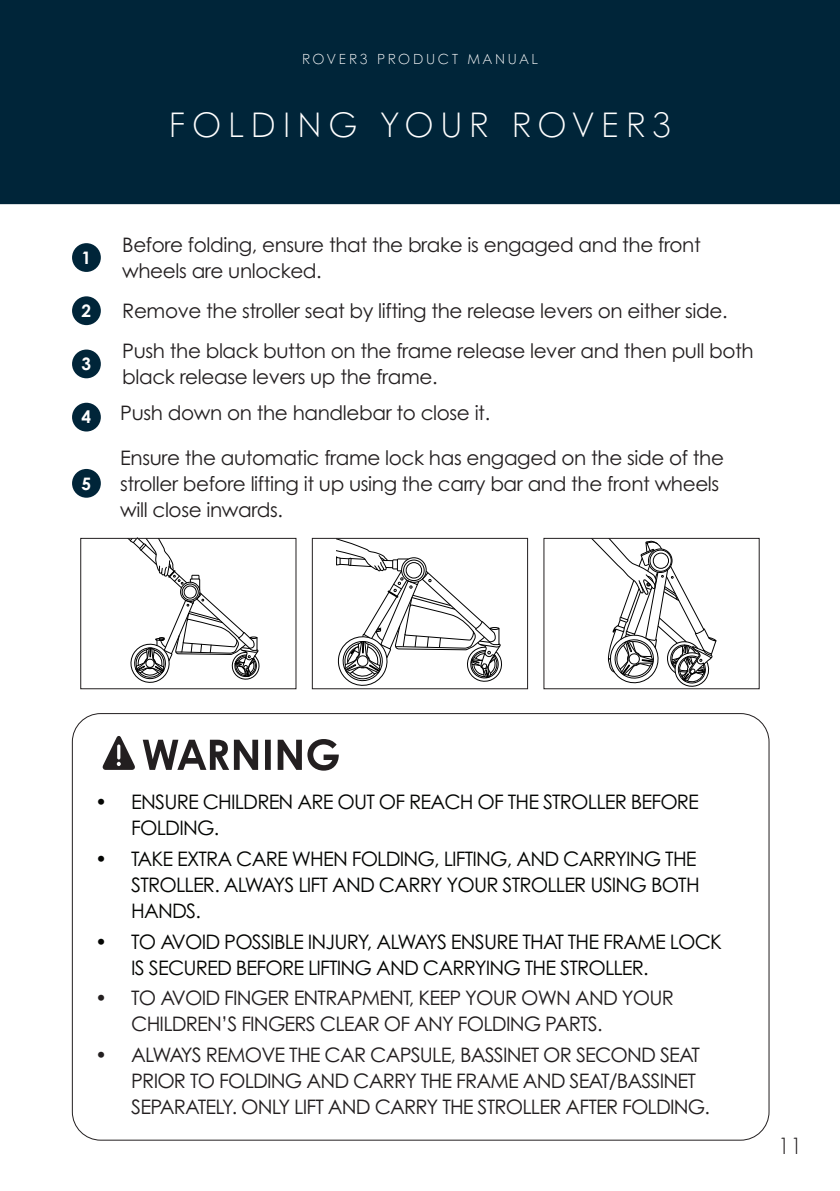
<style>
.page{position:relative;width:840px;height:1191px;background:#fff}
.page>*{position:absolute;margin:0;border:0;box-sizing:border-box;transform-origin:0 0}
.SUB-HEADING{font:300 34px "Century Gothic";letter-spacing:.2em;color:#fff}
.t1{font:300 22.8px "Century Gothic";color:#231f20}
.t2{font:20px/26px "Century Gothic Pro";letter-spacing:-.02em;color:#231f20}
.t3{font:20px/26px "Century Gothic Pro";letter-spacing:-.04em;color:#040503}
.t4{font:20px/26px "Century Gothic Pro";letter-spacing:-.04em;color:#231f20}
.t5{font:700 17.2px "Century Gothic Pro";color:#fff}
.t6{font:300 14px "Century Gothic";letter-spacing:.2em;color:#fff}
</style>
<div class="page">
<div style="left:0;top:0;width:839px;height:204px;background:#002539"></div>
<div style="left:72px;top:243px;width:29px;height:29px;background:#002539;border-radius:50%"></div>
<div style="left:72px;top:296px;width:29px;height:29px;background:#002539;border-radius:50%"></div>
<div style="left:72px;top:349px;width:29px;height:29px;background:#002539;border-radius:50%"></div>
<div style="left:72px;top:403px;width:29px;height:28px;background:#002539;border-radius:50%"></div>
<div style="left:72px;top:469px;width:29px;height:29px;background:#002539;border-radius:50%"></div>
<svg style="left:111px;top:537px;width:149px;height:146px"></svg>
<div style="left:80px;top:538px;width:216px;height:151px;border:1px solid #231f20"></div>
<svg style="left:336px;top:540px;width:166px;height:146px"></svg>
<div style="left:312px;top:538px;width:215px;height:151px;border:1px solid #231f20"></div>
<svg style="left:592px;top:540px;width:124px;height:147px"></svg>
<div style="left:543px;top:538px;width:216px;height:151px;border:1px solid #231f20"></div>
<svg style="left:143px;top:739px;width:195px;height:31px"></svg>
<svg style="left:102px;top:736px;width:33px;height:34px"></svg>
<p class="t6" style="left:302px;top:50px;width:237px">ROVER3 PRODUCT MANUAL</p>
<p class="t6" style="left:339px;top:50px;width:162px">P ODUCT MANU L</p>
<p class="SUB-HEADING" style="left:169px;top:103px;width:503px">FOLDING YOUR ROVER3</p>
<p class="t5" style="left:82px;top:247px;width:11px">1</p>
<p class="t2" style="left:122px;top:231px;width:579px">Before folding, ensure that the brake is engaged and the front wheels are unlocked.</p>
<p class="t5" style="left:82px;top:300px;width:11px">2</p>
<p class="t2" style="left:122px;top:297px;width:606px">Remove the stroller seat by lifting the release levers on either side.</p>
<p class="t5" style="left:82px;top:353px;width:11px">3</p>
<p class="t2" style="left:122px;top:338px;width:632px">Push the black button on the frame release lever and then pull both black release levers up the frame.</p>
<p class="t5" style="left:82px;top:406px;width:11px">4</p>
<p class="t2" style="left:120px;top:400px;width:371px">Push down on the handlebar to close it.</p>
<p class="t2" style="left:120px;top:444px;width:605px">Ensure the automatic frame lock has engaged on the side of the stroller before lifting it up using the carry bar and the front wheels will close inwards.</p>
<p class="t5" style="left:82px;top:473px;width:11px">5</p>
<p class="t3" style="left:131px;top:789px;width:569px;text-indent:-36px">• ENSURE CHILDREN ARE OUT OF REACH OF THE STROLLER BEFORE<br>FOLDING.</p>
<p class="t3" style="left:131px;top:845px;width:569px;text-indent:-36px">• TAKE EXTRA CARE WHEN FOLDING, LIFTING, AND CARRYING THE<br>STROLLER. ALWAYS LIFT AND CARRY YOUR STROLLER USING BOTH<br>HANDS.</p>
<p class="t3" style="left:131px;top:928px;width:592px;text-indent:-36px">• TO AVOID POSSIBLE INJURY, ALWAYS ENSURE THAT THE FRAME LOCK<br>IS SECURED BEFORE LIFTING AND CARRYING THE STROLLER.</p>
<p class="t4" style="left:131px;top:984px;width:544px;text-indent:-36px">• TO AVOID FINGER ENTRAPMENT, KEEP YOUR OWN AND YOUR<br>CHILDREN’S FINGERS CLEAR OF ANY FOLDING PARTS.</p>
<p class="t4" style="left:131px;top:1041px;width:580px;text-indent:-36px">• ALWAYS REMOVE THE CAR CAPSULE, BASSINET OR SECOND SEAT<br>PRIOR TO FOLDING AND CARRY THE FRAME AND SEAT/BASSINET<br>SEPARATELY. ONLY LIFT AND CARRY THE STROLLER AFTER FOLDING.</p>
<p class="t1" style="left:777px;top:1131px;width:27px">11</p>
</div>
